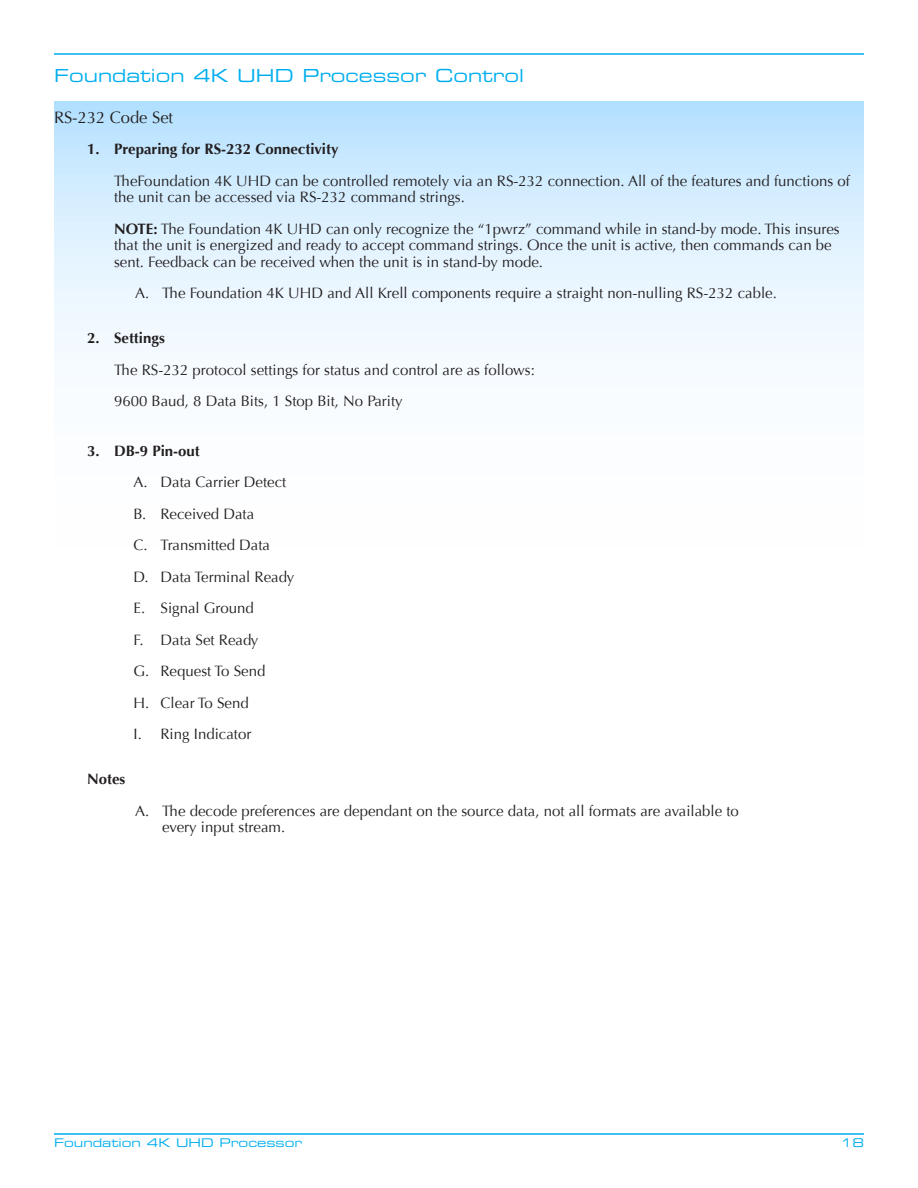
<style>
.page{position:relative;width:918px;height:1188px;background:#fff}
.page>*{position:absolute;margin:0;border:0;box-sizing:border-box;transform-origin:0 0}
.t1{font:18px "Eurostile Extended Two";color:#00aeef}
.t2{font:16.5px "Optima";color:#231f20}
.t3{font:15px/31.5px "Optima";color:#231f20}
.t4{font:700 15px "Optima";color:#231f20}
.t5{font:12px "Eurostile Extended Two";color:#00aeef}
.s1{font-weight:700}
</style>
<div class="page">
<svg style="left:54px;top:102px;width:810px;height:257px"></svg>
<hr style="left:54px;top:53px;width:810px;height:2px;background:#00aeef">
<hr style="left:54px;top:1133px;width:810px;height:2px;background:#00aeef">
<p class="t1" style="left:54px;top:63px;width:472px">Foundation 4K UHD Processor Control</p>
<p class="t2" style="left:54px;top:108px;width:121px">RS-232 Code Set</p>
<p class="t4" style="left:87px;top:140px;width:253px">1. Preparing for RS-232 Connectivity</p>
<p class="t3" style="left:114px;top:173px;width:737px;line-height:16.5px">TheFoundation 4K UHD can be controlled remotely via an RS-232 connection. All of the features and functions of the unit can be accessed via RS-232 command strings.</p>
<p class="t3" style="left:114px;top:221px;width:727px;line-height:16.5px"><span class="s1">NOTE:</span> The Foundation 4K UHD can only recognize the “1pwrz” command while in stand-by mode. This insures that the unit is energized and ready to accept command strings. Once the unit is active, then commands can be sent. Feedback can be received when the unit is in stand-by mode.</p>
<p class="t3" style="left:135px;top:278px;width:643px">A. The Foundation 4K UHD and All Krell components require a straight non-nulling RS-232 cable.</p>
<p class="t4" style="left:87px;top:329px;width:79px">2. Settings</p>
<p class="t3" style="left:114px;top:354px;width:423px">The RS-232 protocol settings for status and control are as follows:<br>9600 Baud, 8 Data Bits, 1 Stop Bit, No Parity</p>
<p class="t4" style="left:87px;top:442px;width:114px">3. DB-9 Pin-out</p>
<p class="t3" style="left:133px;top:467px;width:162px">A. Data Carrier Detect<br>B. Received Data<br>C. Transmitted Data<br>D. Data Terminal Ready<br>E. Signal Ground<br>F. Data Set Ready<br>G. Request To Send<br>H. Clear To Send<br>I. Ring Indicator</p>
<p class="t4" style="left:87px;top:770px;width:40px">Notes</p>
<p class="t3" style="left:162px;top:803px;width:578px;line-height:16.5px;text-indent:-27px">A. The decode preferences are dependant on the source data, not all formats are available to every input stream.</p>
<p class="t5" style="left:54px;top:1135px;width:250px">Foundation 4K UHD Processor</p>
<p class="t5" style="left:841px;top:1135px;width:25px">18</p>
</div>
